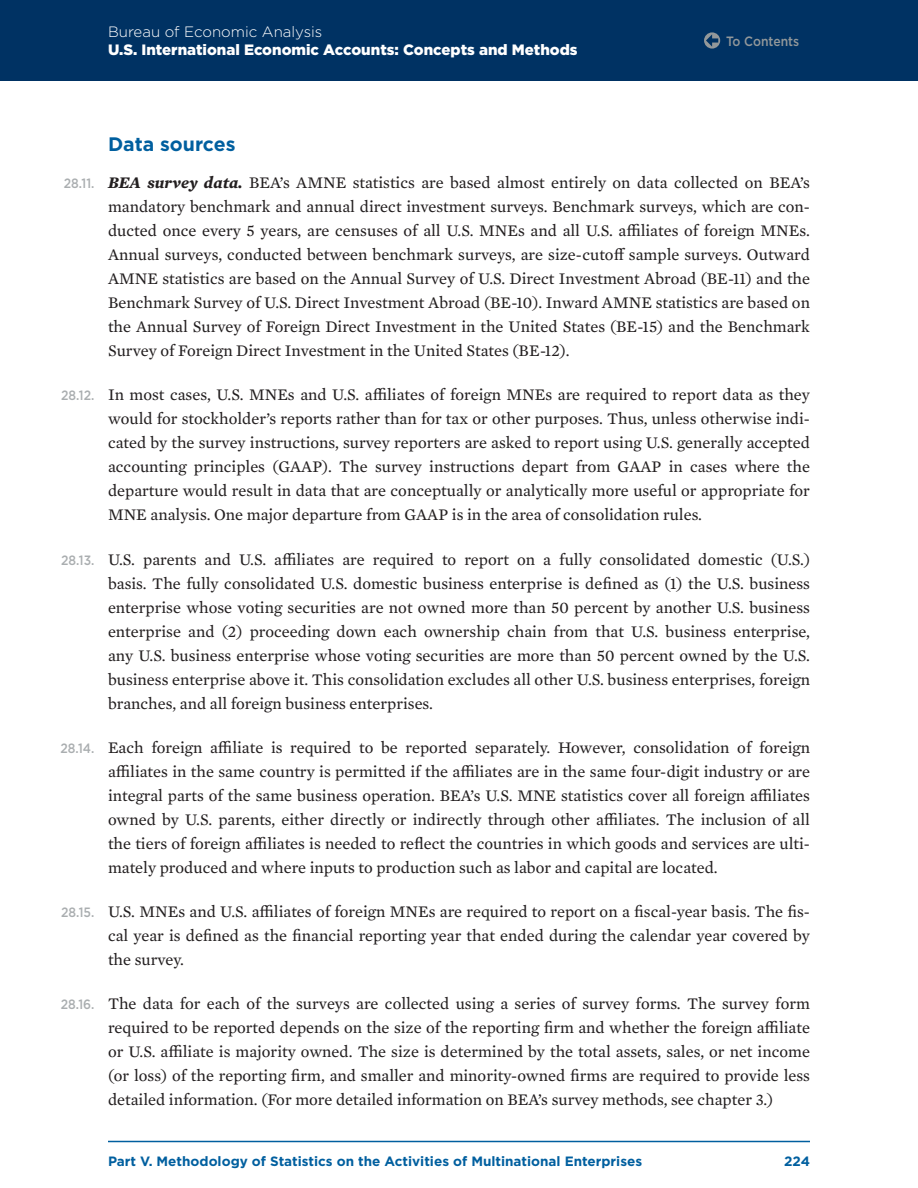
<style>
.page{position:relative;width:918px;height:1188px;background:#fff}
.page>*{position:absolute;margin:0;border:0;box-sizing:border-box;transform-origin:0 0}
.t1{font:700 19.5px "Gotham";color:#005f9f}
.t2{font:16.5px/24px "Mercury Text G2";color:#231f20;text-align:justify}
.t3{font:900 15px "Gotham";color:#fff}
.t4{font:300 15px "Gotham";color:#fff}
.t5{font:700 13.5px "Gotham";color:#005f9f}
.t6{font:500 13.5px "Gotham";color:#93989a;scale:.9 1}
.s1{font-family:"Gotham";font-weight:500;font-size:13.5px;color:#aaaeb0}
.s2{font-weight:700;font-style:italic}
</style>
<div class="page">
<div style="left:0;top:0;width:918px;height:81px;background:#003263"></div>
<hr style="left:108px;top:1141px;width:702px;height:1px;background:#005f9f">
<svg style="left:704px;top:32px;width:16px;height:17px"></svg>
<svg style="left:706px;top:34px;width:12px;height:13px"></svg>
<p class="t4" style="left:108px;top:23px;width:216px">Bureau of Economic Analysis</p>
<p class="t3" style="left:108px;top:40px;width:471px">U.S. International Economic Accounts: Concepts and Methods</p>
<p class="t6" style="left:726px;top:32px;width:83px">To Contents</p>
<h3 class="t1" style="left:108px;top:131px;width:129px">Data sources</h3>
<p class="t2" style="left:108px;top:170px;width:704px;text-indent:-44px"><span class="s1">28.11.</span> <span class="s2">BEA survey data.</span> BEA’s AMNE statistics are based almost entirely on data collected on BEA’s mandatory benchmark and annual direct investment surveys. Benchmark surveys, which are con&shy;ducted once every 5 years, are censuses of all U.S. MNEs and all U.S. affiliates of foreign MNEs.<br>Annual surveys, conducted between benchmark surveys, are size-cutoff sample surveys. Outward AMNE statistics are based on the Annual Survey of U.S. Direct Investment Abroad (BE-11) and the Benchmark Survey of U.S. Direct Investment Abroad (BE-10). Inward AMNE statistics are based on the Annual Survey of Foreign Direct Investment in the United States (BE-15) and the Benchmark Survey of Foreign Direct Investment in the United States (BE-12).</p>
<p class="t2" style="left:108px;top:382px;width:704px;text-indent:-47px"><span class="s1">28.12.</span> In most cases, U.S. MNEs and U.S. affiliates of foreign MNEs are required to report data as they would for stockholder’s reports rather than for tax or other purposes. Thus, unless otherwise indi&shy;cated by the survey instructions, survey reporters are asked to report using U.S. generally accepted accounting principles (GAAP). The survey instructions depart from GAAP in cases where the departure would result in data that are conceptually or analytically more useful or appropriate for MNE analysis. One major departure from GAAP is in the area of consolidation rules.</p>
<p class="t2" style="left:108px;top:546px;width:704px;text-indent:-47px"><span class="s1">28.13.</span> U.S. parents and U.S. affiliates are required to report on a fully consolidated domestic (U.S.) basis. The fully consolidated U.S. domestic business enterprise is defined as (1) the U.S. business enterprise whose voting securities are not owned more than 50 percent by another U.S. business enterprise and (2) proceeding down each ownership chain from that U.S. business enterprise, any U.S. business enterprise whose voting securities are more than 50 percent owned by the U.S. business enterprise above it. This consolidation excludes all other U.S. business enterprises, foreign branches, and all foreign business enterprises.</p>
<p class="t2" style="left:108px;top:735px;width:704px;text-indent:-48px"><span class="s1">28.14.</span> Each foreign affiliate is required to be reported separately. However, consolidation of foreign affiliates in the same country is permitted if the affiliates are in the same four-digit industry or are integral parts of the same business operation. BEA’s U.S. MNE statistics cover all foreign affiliates owned by U.S. parents, either directly or indirectly through other affiliates. The inclusion of all the tiers of foreign affiliates is needed to reflect the countries in which goods and services are ulti&shy;mately produced and where inputs to production such as labor and capital are located.</p>
<p class="t2" style="left:108px;top:899px;width:704px;text-indent:-47px"><span class="s1">28.15.</span> U.S. MNEs and U.S. affiliates of foreign MNEs are required to report on a fiscal-year basis. The fis&shy;cal year is defined as the financial reporting year that ended during the calendar year covered by the survey.</p>
<p class="t2" style="left:108px;top:991px;width:704px;text-indent:-47px"><span class="s1">28.16.</span> The data for each of the surveys are collected using a series of survey forms. The survey form required to be reported depends on the size of the reporting firm and whether the foreign affiliate or U.S. affiliate is majority owned. The size is determined by the total assets, sales, or net income (or loss) of the reporting firm, and smaller and minority-owned firms are required to provide less detailed information. (For more detailed information on BEA’s survey methods, see chapter 3.)</p>
<p class="t5" style="left:108px;top:1153px;width:536px">Part V. Methodology of Statistics on the Activities of Multinational Enterprises</p>
<p class="t5" style="left:784px;top:1153px;width:27px">224</p>
</div>
